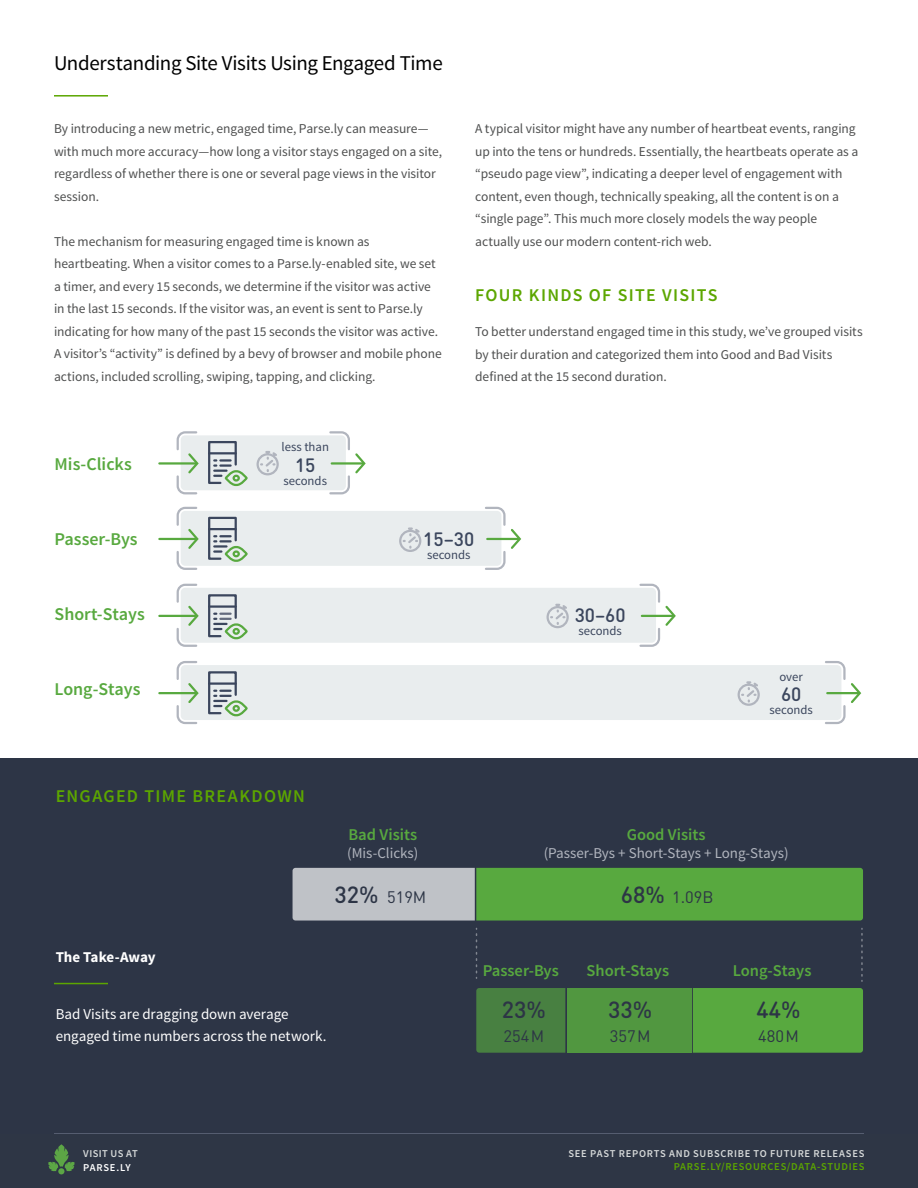
<style>
.page{position:relative;width:918px;height:1188px;background:#fff}
.page>*{position:absolute;margin:0;border:0;box-sizing:border-box;transform-origin:0 0}
.t1{font:500 23.1px "DIN Round OT";color:#2d3546}
.t2{font:21px "Source Sans Pro";letter-spacing:-.02em;color:#000}
.t3{font:500 19.2px "DIN Round OT";color:#3b465d}
.t4{font:600 18px "Source Sans Pro";color:#58a93f}
.t5{font:600 18px "Source Sans Pro";letter-spacing:.07em;color:#5ca600}
.t6{font:600 16.5px "Source Sans Pro";color:#58a93f}
.t7{font:16.5px "DIN Round OT";color:#2d3546}
.t8{font:15px/22.5px "Source Sans Pro";color:#fff}
.t9{font:15px "Source Sans Pro";color:#b1b5be}
.t10{font:700 15px "Source Sans Pro";letter-spacing:-.005em;color:#fff}
.t11{font:13.5px/22.5px "Source Sans Pro";color:#4e4f4f}
.t12{font:12.75px "Source Sans Pro";color:#3b465d}
.t13{font:600 10.5px "Source Sans Pro";letter-spacing:.07em;color:#d6d9d9}
.t14{font:600 10.5px "Source Sans Pro";letter-spacing:.07em;color:#5ca600}
.t15{font:600 10.5px "Source Sans Pro";letter-spacing:.04em;color:#d6d9d9}
.t16{font:600 10.5px "Source Sans Pro";letter-spacing:.065em;color:#fff}
.s1{font-weight:500;font-size:23.1px}
</style>
<div class="page">
<div style="left:1px;top:1134px;width:917px;height:54px;background:#2e3645"></div>
<svg style="left:48px;top:1144px;width:27px;height:30px"></svg>
<hr style="left:54px;top:95px;width:54px;height:2px;background:#5ca600">
<div style="left:0;top:758px;width:918px;height:376px;background:#2d3546"></div>
<div style="left:181px;top:435px;width:165px;height:55px;background:#e9edee;border-radius:4px"></div>
<hr style="left:159px;top:462px;width:37px;height:3px;background:#58a93f">
<svg style="left:175px;top:431px;width:24px;height:64px"></svg>
<svg style="left:329px;top:431px;width:37px;height:64px"></svg>
<svg style="left:208px;top:441px;width:40px;height:46px"></svg>
<div style="left:257px;top:453px;width:22px;height:22px;border:2px solid #b1b5be;border-radius:50%"></div>
<svg style="left:261px;top:451px;width:18px;height:20px"></svg>
<div style="left:181px;top:511px;width:320px;height:55px;background:#e9edee;border-radius:4px"></div>
<hr style="left:159px;top:538px;width:37px;height:2px;background:#58a93f">
<svg style="left:175px;top:506px;width:24px;height:64px"></svg>
<svg style="left:485px;top:506px;width:36px;height:64px"></svg>
<div style="left:399px;top:530px;width:22px;height:22px;border:2px solid #b1b5be;border-radius:50%"></div>
<svg style="left:404px;top:527px;width:18px;height:21px"></svg>
<svg style="left:208px;top:516px;width:40px;height:46px"></svg>
<div style="left:181px;top:588px;width:475px;height:55px;background:#e9edee;border-radius:4px"></div>
<hr style="left:159px;top:615px;width:37px;height:2px;background:#58a93f">
<svg style="left:175px;top:583px;width:24px;height:64px"></svg>
<svg style="left:639px;top:583px;width:37px;height:64px"></svg>
<div style="left:547px;top:606px;width:22px;height:22px;border:2px solid #b1b5be;border-radius:50%"></div>
<svg style="left:551px;top:603px;width:18px;height:21px"></svg>
<svg style="left:208px;top:594px;width:40px;height:46px"></svg>
<div style="left:181px;top:665px;width:660px;height:55px;background:#e9edee;border-radius:4px"></div>
<hr style="left:159px;top:692px;width:37px;height:2px;background:#58a93f">
<svg style="left:175px;top:661px;width:24px;height:64px"></svg>
<svg style="left:825px;top:661px;width:37px;height:64px"></svg>
<div style="left:738px;top:684px;width:22px;height:22px;border:2px solid #b1b5be;border-radius:50%"></div>
<svg style="left:742px;top:681px;width:18px;height:21px"></svg>
<svg style="left:208px;top:671px;width:40px;height:46px"></svg>
<div style="left:476px;top:988px;width:89px;height:65px;background:#488041"></div>
<div style="left:567px;top:988px;width:124px;height:65px;background:#519740"></div>
<div style="left:693px;top:988px;width:170px;height:65px;background:#58a93f"></div>
<svg style="left:293px;top:868px;width:570px;height:53px;background:#78af6a"></svg>
<svg style="left:476px;top:928px;width:1px;height:50px"></svg>
<svg style="left:861px;top:928px;width:2px;height:53px"></svg>
<hr style="left:54px;top:1133px;width:810px;height:1px;background:#636b7e">
<hr style="left:54px;top:983px;width:54px;height:1px;background:#5ca600">
<h2 class="t2" style="left:54px;top:50px;width:390px">Understanding Site Visits Using Engaged Time</h2>
<p class="t11" style="left:54px;top:118px;width:390px">By introducing a new metric, engaged time, Parse.ly can measure— with much more accuracy—how long a visitor stays engaged on a site, regardless of whether there is one or several page views in the visitor session.</p>
<p class="t11" style="left:54px;top:230px;width:389px">The mechanism for measuring engaged time is known as heartbeating. When a visitor comes to a Parse.ly-enabled site, we set a timer, and every 15 seconds, we determine if the visitor was active in the last 15 seconds. If the visitor was, an event is sent to Parse.ly indicating for how many of the past 15 seconds the visitor was active.<br>A visitor’s “activity” is defined by a bevy of browser and mobile phone actions, included scrolling, swiping, tapping, and clicking.</p>
<h3 class="t4" style="left:55px;top:452px;width:79px">Mis-Clicks</h3>
<p class="t12" style="left:282px;top:439px;width:49px">less than</p>
<h3 class="t3" style="left:295px;top:453px;width:22px">15</h3>
<p class="t12" style="left:284px;top:472px;width:45px">seconds</p>
<p class="t11" style="left:475px;top:118px;width:385px">A typical visitor might have any number of heartbeat events, ranging up into the tens or hundreds. Essentially, the heartbeats operate as a “pseudo page view”, indicating a deeper level of engagement with content, even though, technically speaking, all the content is on a “single page”. This much more closely models the way people actually use our modern content-rich web.</p>
<h3 class="t5" style="left:475px;top:283px;width:244px">FOUR KINDS OF SITE VISITS</h3>
<p class="t11" style="left:475px;top:321px;width:389px">To better understand engaged time in this study, we’ve grouped visits by their duration and categorized them into Good and Bad Visits defined at the 15 second duration.</p>
<h3 class="t4" style="left:55px;top:527px;width:85px">Passer-Bys</h3>
<h3 class="t4" style="left:55px;top:602px;width:92px">Short-Stays</h3>
<h3 class="t4" style="left:55px;top:677px;width:87px">Long-Stays</h3>
<h3 class="t3" style="left:423px;top:527px;width:52px">15–30</h3>
<p class="t12" style="left:427px;top:547px;width:45px">seconds</p>
<h3 class="t3" style="left:575px;top:603px;width:52px">30–60</h3>
<p class="t12" style="left:578px;top:623px;width:45px">seconds</p>
<p class="t12" style="left:779px;top:669px;width:25px">over</p>
<h3 class="t3" style="left:781px;top:682px;width:22px">60</h3>
<p class="t12" style="left:769px;top:702px;width:45px">seconds</p>
<h3 class="t5" style="left:56px;top:784px;width:251px">ENGAGED TIME BREAKDOWN</h3>
<p class="t6" style="left:348px;top:825px;width:70px">Bad Visits</p>
<p class="t9" style="left:347px;top:844px;width:73px">(Mis-Clicks)</p>
<p class="t6" style="left:627px;top:825px;width:80px">Good Visits</p>
<p class="t9" style="left:544px;top:844px;width:246px">(Passer-Bys + Short-Stays + Long-Stays)</p>
<p class="t7" style="left:334px;top:887px;width:94px"><span class="s1">32%</span> 519M</p>
<p class="t7" style="left:621px;top:887px;width:94px"><span class="s1">68%</span> 1.09B</p>
<p class="t10" style="left:56px;top:947px;width:101px">The Take-Away</p>
<p class="t8" style="left:56px;top:1003px;width:272px">Bad Visits are dragging down average engaged time numbers across the network.</p>
<p class="t6" style="left:483px;top:960px;width:78px">Passer-Bys</p>
<p class="t6" style="left:587px;top:960px;width:84px">Short-Stays</p>
<p class="t6" style="left:733px;top:960px;width:80px">Long-Stays</p>
<h1 class="t1" style="left:502px;top:995px;width:46px">23%</h1>
<h1 class="t1" style="left:608px;top:995px;width:46px">33%</h1>
<h1 class="t1" style="left:757px;top:995px;width:46px">44%</h1>
<p class="t7" style="left:504px;top:1025px;width:42px">254M</p>
<p class="t7" style="left:610px;top:1025px;width:42px">357M</p>
<p class="t7" style="left:758px;top:1025px;width:42px">480M</p>
<p class="t15" style="left:83px;top:1147px;width:56px">VISIT US AT</p>
<p class="t16" style="left:83px;top:1161px;width:49px">PARSE.LY</p>
<p class="t13" style="left:569px;top:1147px;width:297px">SEE PAST REPORTS AND SUBSCRIBE TO FUTURE RELEASES</p>
<p class="t14" style="left:674px;top:1160px;width:192px">PARSE.LY/RESOURCES/DATA-STUDIES</p>
</div>
